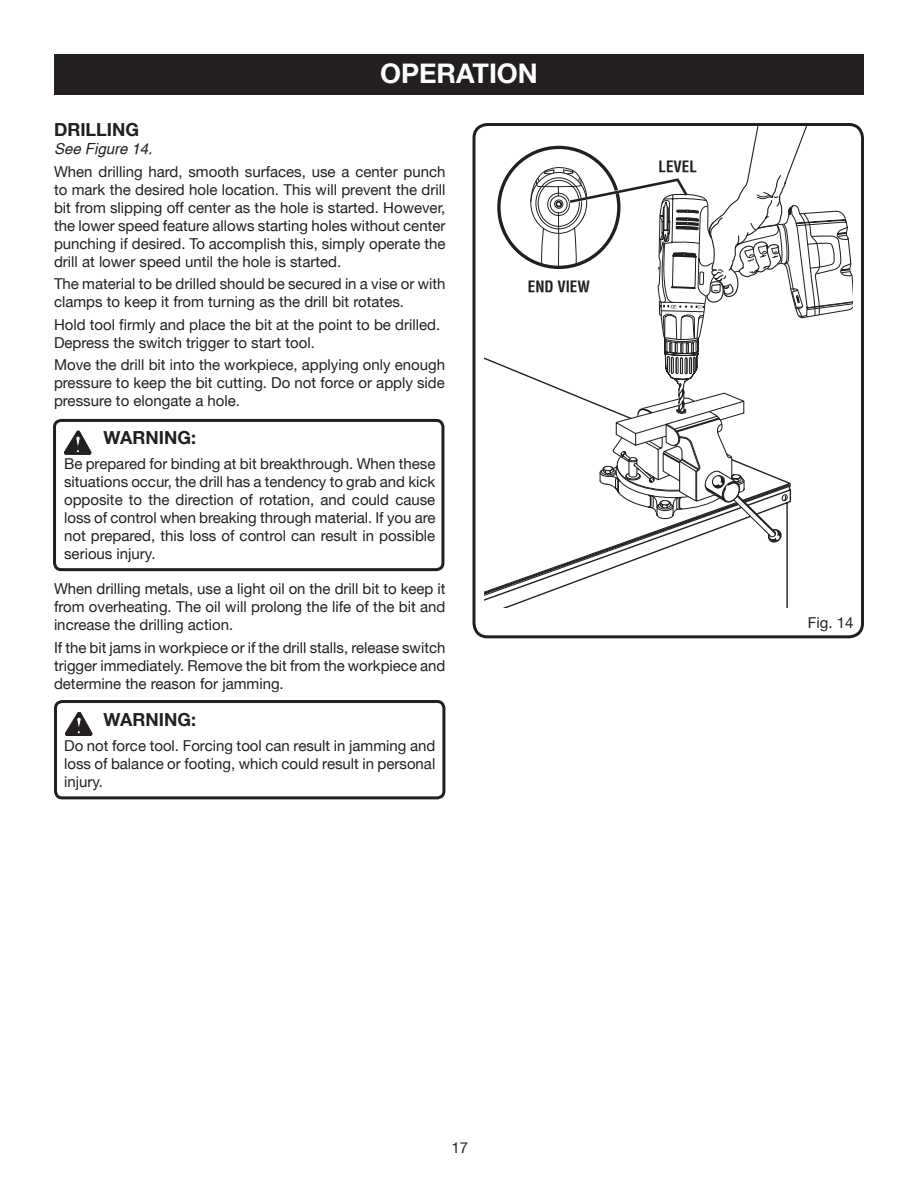
<style>
.page{position:relative;width:918px;height:1188px;background:#fff}
.page>*{position:absolute;margin:0;border:0;box-sizing:border-box;transform-origin:0 0}
.t1{font:700 27px "Helvetica Neue";color:#fff}
.t2{font:700 18px "Helvetica Neue";color:#231f20}
.t3{font:15px/18px "Helvetica Neue";color:#231f20;text-align:justify}
.t4{font:italic 15px "Helvetica";color:#231f20}
.t5{font:700 condensed 15px "Helvetica";color:#231f20}
</style>
<div class="page">
<svg style="left:472px;top:123px;width:392px;height:514px"></svg>
<div style="left:54px;top:54px;width:810px;height:40px;background:#231f20"></div>
<svg style="left:53px;top:418px;width:392px;height:152px"></svg>
<svg style="left:64px;top:431px;width:27px;height:23px"></svg>
<svg style="left:54px;top:700px;width:392px;height:98px"></svg>
<svg style="left:484px;top:126px;width:369px;height:482px"></svg>
<h1 class="t1" style="left:380px;top:57px;width:159px">OPERATION</h1>
<p class="t2" style="left:54px;top:119px;width:87px">DRILLING</p>
<p class="t4" style="left:54px;top:140px;width:100px">See Figure 14.</p>
<p class="t3" style="left:54px;top:162px;width:393px">When drilling hard, smooth surfaces, use a center punch to mark the desired hole location. This will prevent the drill bit from slipping off center as the hole is started. However, the lower speed feature allows starting holes without center punching if desired. To accomplish this, simply operate the drill at lower speed until the hole is started.</p>
<p class="t3" style="left:54px;top:275px;width:393px">The material to be drilled should be secured in a vise or with clamps to keep it from turning as the drill bit rotates.</p>
<p class="t3" style="left:54px;top:315px;width:388px">Hold tool firmly and place the bit at the point to be drilled.<br>Depress the switch trigger to start tool.</p>
<p class="t3" style="left:54px;top:356px;width:393px">Move the drill bit into the workpiece, applying only enough pressure to keep the bit cutting. Do not force or apply side pressure to elongate a hole.</p>
<p class="t2" style="left:104px;top:426px;width:94px">WARNING:</p>
<p class="t3" style="left:64px;top:454px;width:373px">Be prepared for binding at bit breakthrough. When these situations occur, the drill has a tendency to grab and kick opposite to the direction of rotation, and could cause loss of control when breaking through material. If you are not prepared, this loss of control can result in possible serious injury.</p>
<p class="t3" style="left:54px;top:580px;width:393px">When drilling metals, use a light oil on the drill bit to keep it from overheating. The oil will prolong the life of the bit and increase the drilling action.</p>
<p class="t3" style="left:54px;top:638px;width:393px">If the bit jams in workpiece or if the drill stalls, release switch trigger immediately. Remove the bit from the workpiece and determine the reason for jamming.</p>
<p class="t2" style="left:104px;top:708px;width:94px">WARNING:</p>
<p class="t3" style="left:64px;top:737px;width:373px">Do not force tool. Forcing tool can result in jamming and loss of balance or footing, which could result in personal injury.</p>
<p class="t5" style="left:528px;top:277px;width:64px">END VIEW</p>
<p class="t5" style="left:659px;top:157px;width:40px">LEVEL</p>
<p class="t3" style="left:808px;top:613px;width:47px">Fig. 14</p>
<p class="t3" style="left:451px;top:1139px;width:18px">17</p>
</div>
